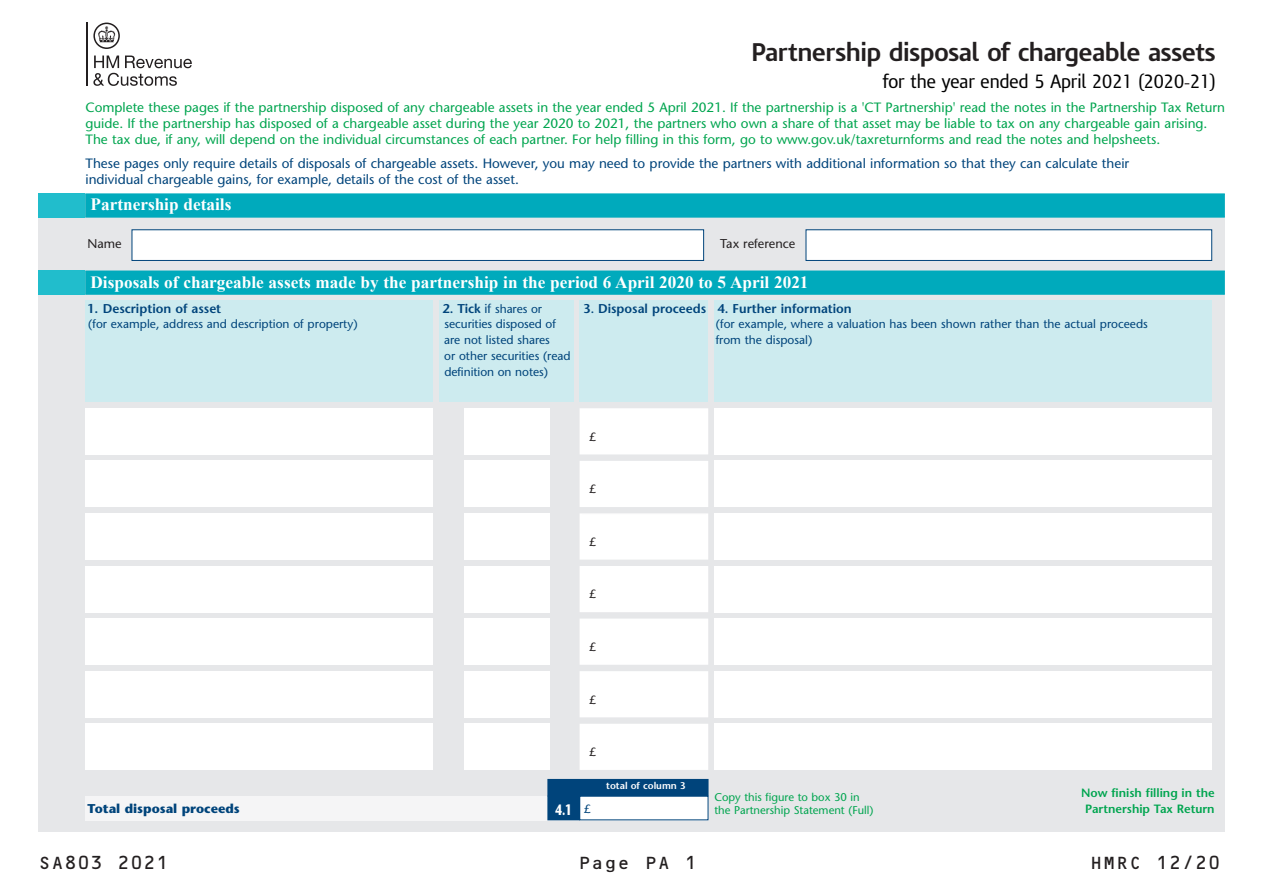
<style>
.page{position:relative;width:1263px;height:893px;background:#fff}
.page>*{position:absolute;margin:0;border:0;box-sizing:border-box;transform-origin:0 0}
.t1{font:700 24px "IR Modena";color:#231f20}
.t2{font:18px "IR Modena";color:#000;scale:.95 1}
.t3{font:18px "OCRB";color:#231f20}
.t4{font:700 17.25px "Times New Roman";color:#fff}
.t5{font:700 15px "Stone Sans";color:#fff;scale:.7 1}
.t6{font:13.5px/15.9px "Stone Sans";color:#00a54f}
.t7{font:13.5px/15.9px "Stone Sans";color:#00447b}
.t8{font:600 12.75px "Stone Sans";color:#00447b}
.t9{font:700 12.75px "Stone Sans";color:#00447b}
.t10{font:12.75px "Stone Sans";color:#231f20}
.t11{font:12px/15.9px "Stone Sans";color:#00447b}
.t12{font:600 12px/15.9px "Stone Sans";color:#00a54f;text-align:center}
.t13{font:12px "Stone Sans";color:#231f20}
.t14{font:11.25px/12.8px "Stone Sans";color:#00a54f}
.t15{font:600 9.75px "Stone Sans";color:#fff}
.s1{font-size:13.5px;color:#231f20}
.s2{font-size:13.5px}
.s3{font-weight:600;font-size:12.75px}
.s4{font-size:12.75px}
.s5{font-size:12px}
.s6{font-weight:400;font-size:12px;color:#00447b}
</style>
<div class="page">
<svg style="left:93px;top:56px;width:99px;height:30px"></svg>
<hr style="left:86px;top:23px;width:2px;height:63px;background:#231f20">
<svg style="left:93px;top:23px;width:27px;height:26px"></svg>
<div style="left:38px;top:194px;width:1187px;height:637px;background:#e6e7e9"></div>
<div style="left:38px;top:271px;width:47px;height:24px;background:#21bdcc"></div>
<div style="left:86px;top:271px;width:1138px;height:23px;background:#00aabc"></div>
<div style="left:85px;top:271px;width:1140px;height:24px;border:1px solid #00aabc"></div>
<div style="left:38px;top:194px;width:47px;height:24px;background:#21bdcc"></div>
<div style="left:86px;top:194px;width:1138px;height:23px;background:#00aabc"></div>
<div style="left:85px;top:194px;width:1140px;height:24px;border:1px solid #00aabc"></div>
<div style="left:715px;top:301px;width:497px;height:101px;background:#cdebef"></div>
<div style="left:580px;top:301px;width:128px;height:101px;background:#cdebef"></div>
<div style="left:439px;top:301px;width:134px;height:101px;background:#cdebef"></div>
<div style="left:85px;top:301px;width:347px;height:101px;background:#cdebef"></div>
<div style="left:132px;top:230px;width:571px;height:30px;background:#fff"></div>
<div style="left:132px;top:230px;width:572px;height:31px;border:1px solid #00447b"></div>
<div style="left:806px;top:230px;width:405px;height:30px;background:#fff"></div>
<div style="left:806px;top:230px;width:406px;height:31px;border:1px solid #00447b"></div>
<div style="left:715px;top:408px;width:497px;height:46px;background:#fff"></div>
<div style="left:581px;top:410px;width:126px;height:43px;background:#fff"></div>
<div style="left:580px;top:408px;width:128px;height:46px;border:2px solid #fff"></div>
<div style="left:465px;top:408px;width:85px;height:46px;background:#fff"></div>
<div style="left:85px;top:408px;width:347px;height:46px;background:#fff"></div>
<div style="left:85px;top:796px;width:623px;height:24px;background:#f5f5f6"></div>
<div style="left:85px;top:461px;width:347px;height:46px;background:#fff"></div>
<div style="left:85px;top:513px;width:347px;height:47px;background:#fff"></div>
<div style="left:85px;top:566px;width:347px;height:46px;background:#fff"></div>
<div style="left:85px;top:619px;width:347px;height:46px;background:#fff"></div>
<div style="left:85px;top:671px;width:347px;height:46px;background:#fff"></div>
<div style="left:85px;top:724px;width:347px;height:46px;background:#fff"></div>
<div style="left:465px;top:461px;width:85px;height:46px;background:#fff"></div>
<div style="left:465px;top:513px;width:85px;height:47px;background:#fff"></div>
<div style="left:465px;top:566px;width:85px;height:46px;background:#fff"></div>
<div style="left:465px;top:619px;width:85px;height:46px;background:#fff"></div>
<div style="left:465px;top:671px;width:85px;height:46px;background:#fff"></div>
<div style="left:465px;top:724px;width:85px;height:46px;background:#fff"></div>
<div style="left:581px;top:462px;width:126px;height:44px;background:#fff"></div>
<div style="left:580px;top:461px;width:128px;height:46px;border:2px solid #fff"></div>
<div style="left:581px;top:515px;width:126px;height:43px;background:#fff"></div>
<div style="left:580px;top:513px;width:128px;height:47px;border:2px solid #fff"></div>
<div style="left:581px;top:567px;width:126px;height:44px;background:#fff"></div>
<div style="left:580px;top:566px;width:128px;height:46px;border:2px solid #fff"></div>
<div style="left:581px;top:620px;width:126px;height:43px;background:#fff"></div>
<div style="left:580px;top:619px;width:128px;height:46px;border:2px solid #fff"></div>
<div style="left:581px;top:673px;width:126px;height:43px;background:#fff"></div>
<div style="left:580px;top:671px;width:128px;height:46px;border:2px solid #fff"></div>
<div style="left:581px;top:725px;width:126px;height:43px;background:#fff"></div>
<div style="left:580px;top:724px;width:128px;height:46px;border:2px solid #fff"></div>
<div style="left:715px;top:461px;width:497px;height:46px;background:#fff"></div>
<div style="left:715px;top:513px;width:497px;height:47px;background:#fff"></div>
<div style="left:715px;top:566px;width:497px;height:46px;background:#fff"></div>
<div style="left:715px;top:619px;width:497px;height:46px;background:#fff"></div>
<div style="left:715px;top:671px;width:497px;height:46px;background:#fff"></div>
<div style="left:715px;top:724px;width:497px;height:46px;background:#fff"></div>
<div style="left:548px;top:780px;width:160px;height:16px;background:#00447b"></div>
<div style="left:548px;top:779px;width:160px;height:17px;border:1px solid #00447b"></div>
<div style="left:580px;top:796px;width:128px;height:24px;background:#fff"></div>
<div style="left:548px;top:796px;width:31px;height:24px;background:#00447b"></div>
<div style="left:548px;top:796px;width:32px;height:24px;border:1px solid #00447b"></div>
<div style="left:548px;top:780px;width:160px;height:13px;background:#00447b"></div>
<h1 class="t1" style="left:752px;top:43px;width:465px">Partnership disposal of chargeable assets</h1>
<h2 class="t2" style="left:883px;top:74px;width:352px">for the year ended 5 April 2021 (2020<span class="s1">–</span>21)</h2>
<p class="t6" style="left:86px;top:101px;width:1141px">Complete these pages if the partnership disposed of any chargeable assets in the year ended 5 April 2021. If the partnership is a 'CT Partnership' read the notes in the Partnership Tax Return guide. If the partnership has disposed of a chargeable asset during the year 2020 to 2021, the partners who own a share of that asset may be liable to tax on any chargeable gain arising.<br>The tax due, if any, will depend on the individual circumstances of each partner. For help filling in this form, go to www.gov.uk/taxreturnforms and read the notes and helpsheets.</p>
<p class="t7" style="left:86px;top:157px;width:1045px">These pages only require details of disposals of chargeable assets. However, you may need to provide the partners with additional information so that they can calculate their individual chargeable gains, for example, details of the cost of the asset.</p>
<p class="t4" style="left:91px;top:192px;width:142px">Partnership details</p>
<p class="t10" style="left:88px;top:239px;width:36px">Name</p>
<p class="t10" style="left:720px;top:239px;width:77px">Tax reference</p>
<p class="t4" style="left:91px;top:269px;width:719px">Disposals of chargeable assets made by the partnership in the period 6 April 2020 to 5 April 2021</p>
<p class="t8" style="left:87px;top:303px;width:135px">1<span class="s2">.</span> Description of asset</p>
<p class="t11" style="left:443px;top:302px;width:101px"><span class="s3">2. Tick</span> <span class="s4">if</span> shares or</p>
<p class="t8" style="left:584px;top:303px;width:270px">3<span class="s5">.</span> Disposal proceeds 4. Further information</p>
<p class="t11" style="left:88px;top:318px;width:271px">(for example, address and description of property)</p>
<p class="t11" style="left:445px;top:318px;width:113px">securities disposed of</p>
<p class="t11" style="left:716px;top:318px;width:433px">(for example, where a valuation has been shown rather than the actual proceeds</p>
<p class="t11" style="left:444px;top:333px;width:107px">are not listed shares</p>
<p class="t11" style="left:716px;top:333px;width:98px">from the disposal)</p>
<p class="t11" style="left:444px;top:349px;width:128px">or other securities (read definition on notes)</p>
<p class="t13" style="left:590px;top:432px;width:8px">£</p>
<p class="t13" style="left:590px;top:484px;width:8px">£</p>
<p class="t13" style="left:590px;top:537px;width:8px">£</p>
<p class="t13" style="left:590px;top:590px;width:8px">£</p>
<p class="t13" style="left:590px;top:642px;width:8px">£</p>
<p class="t13" style="left:590px;top:695px;width:8px">£</p>
<p class="t9" style="left:88px;top:804px;width:154px">Total disposal proceeds</p>
<p class="t13" style="left:590px;top:747px;width:8px">£</p>
<p class="t5" style="left:555px;top:804px;width:53px">4.1 <span class="s6">£</span></p>
<p class="t15" style="left:606px;top:782px;width:81px">total of column 3</p>
<p class="t14" style="left:714px;top:792px;width:161px">Copy this figure to box 30 in the Partnership Statement (Full)</p>
<p class="t12" style="left:1081px;top:786px;width:135px">Now finish filling in the<br>Partnership Tax Return</p>
<h2 class="t3" style="left:38px;top:856px;width:132px">SA803 2021</h2>
<h2 class="t3" style="left:578px;top:856px;width:121px">Page PA 1</h2>
<h2 class="t3" style="left:1090px;top:856px;width:132px">HMRC 12/20</h2>
</div>
